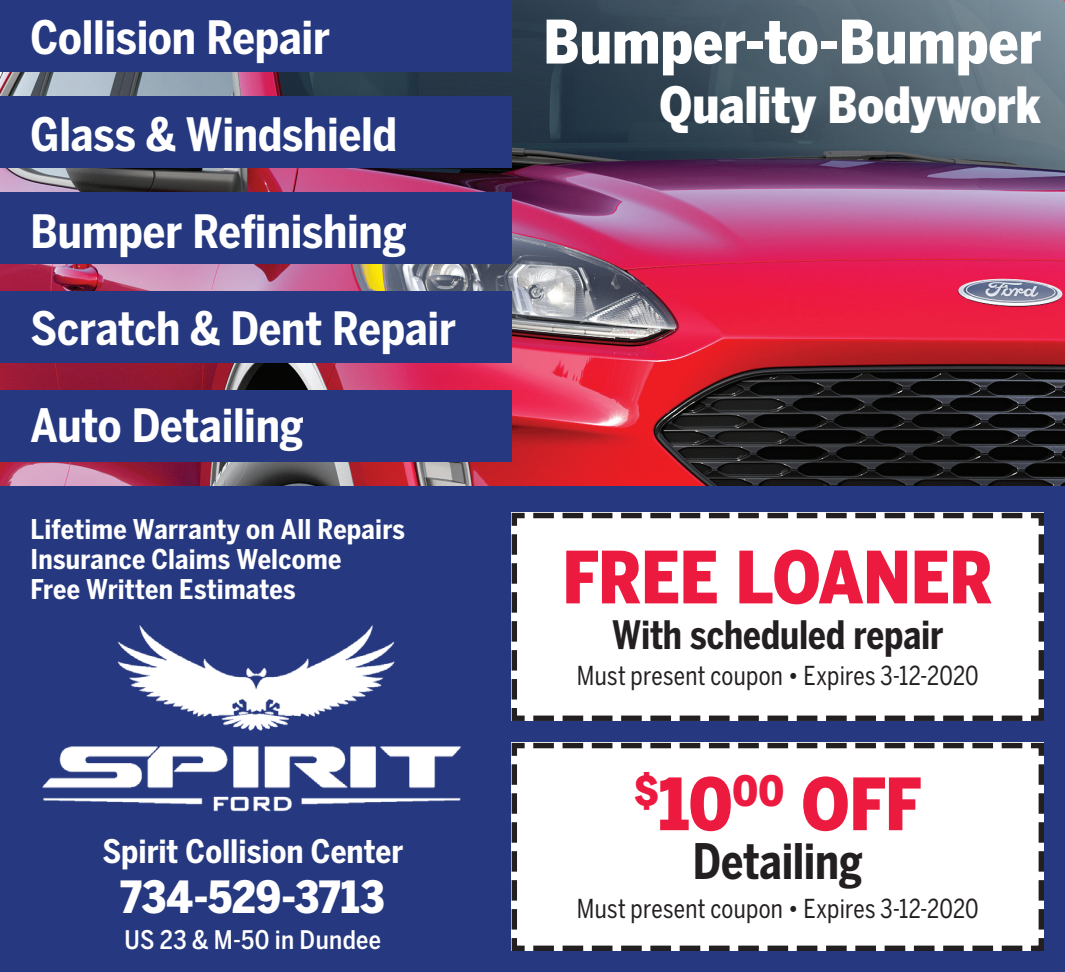
<style>
.page{position:relative;width:1065px;height:972px;background:#fff}
.page>*{position:absolute;margin:0;border:0;box-sizing:border-box;transform-origin:0 0}
.t1{font:900 71.4px "Benton Sans Cond";letter-spacing:-.01em;color:#ed1a40}
.t2{font:900 59.4px "Benton Sans Cond";color:#fff}
.t3{font:900 49.5px "Benton Sans Cond";color:#fff}
.t4{font:700 48.6px "Benton Sans Cond";letter-spacing:-.005em;color:#231f20;scale:.93 1}
.t5{font:700 45.6px "Benton Sans Cond";letter-spacing:-.005em;color:#fff}
.t6{font:900 44.1px "Benton Sans Cond";letter-spacing:.005em;color:#fff}
.t7{font:700 39px "Benton Sans Cond";letter-spacing:-.005em;color:#231f20;scale:.93 1}
.t8{font:700 32.1px "Benton Sans Cond";color:#fff}
.t9{font:700 27px "Benton Sans Cond";letter-spacing:.01em;color:#fff}
.t10{font:25.8px "Benton Sans Cond";letter-spacing:.01em;color:#231f20;scale:.93 1}
.t11{font:500 25.5px "Benton Sans Cond";letter-spacing:.015em;color:#fff}
</style>
<div class="page">
<img style="left:0;top:0;width:1065px;height:486px">
<div style="left:0;top:486px;width:1065px;height:486px;background:#26387f"></div>
<img style="left:42px;top:625px;width:419px;height:187px">
<div style="left:511px;top:742px;width:533px;height:209px;background:#fff"></div>
<div style="left:511px;top:512px;width:533px;height:209px;background:#fff"></div>
<div style="left:0;top:0;width:512px;height:72px;background:#26387f"></div>
<div style="left:0;top:96px;width:512px;height:72px;background:#26387f"></div>
<div style="left:0;top:192px;width:512px;height:72px;background:#26387f"></div>
<div style="left:0;top:291px;width:512px;height:72px;background:#26387f"></div>
<div style="left:0;top:390px;width:512px;height:72px;background:#26387f"></div>
<p class="t5" style="left:31px;top:11px;width:301px">Collision Repair</p>
<p class="t5" style="left:31px;top:108px;width:368px">Glass &amp; Windshield</p>
<p class="t5" style="left:31px;top:204px;width:378px">Bumper Refinishing</p>
<p class="t5" style="left:31px;top:301px;width:427px">Scratch &amp; Dent Repair</p>
<p class="t5" style="left:31px;top:398px;width:275px">Auto Detailing</p>
<p class="t9" style="left:31px;top:513px;width:376px">Lifetime Warranty on All Repairs</p>
<p class="t9" style="left:31px;top:543px;width:312px">Insurance Claims Welcome</p>
<p class="t9" style="left:31px;top:573px;width:267px">Free Written Estimates</p>
<p class="t8" style="left:102px;top:833px;width:302px">Spirit Collision Center</p>
<p class="t6" style="left:121px;top:871px;width:266px">734-529-3713</p>
<p class="t11" style="left:124px;top:925px;width:258px">US 23 &amp; M-50 in Dundee</p>
<p class="t2" style="left:543px;top:7px;width:499px">Bumper-to-Bumper</p>
<p class="t3" style="left:659px;top:76px;width:383px">Quality Bodywork</p>
<p class="t1" style="left:562px;top:535px;width:432px">FREE LOANER</p>
<p class="t7" style="left:612px;top:612px;width:358px">With scheduled repair</p>
<p class="t10" style="left:577px;top:660px;width:434px">Must present coupon • Expires 3-12-2020</p>
<p class="t1" style="left:634px;top:762px;width:289px"><sup>$</sup>10<sup>00</sup> OFF</p>
<p class="t4" style="left:693px;top:833px;width:184px">Detailing</p>
<p class="t10" style="left:577px;top:893px;width:434px">Must present coupon • Expires 3-12-2020</p>
</div>
